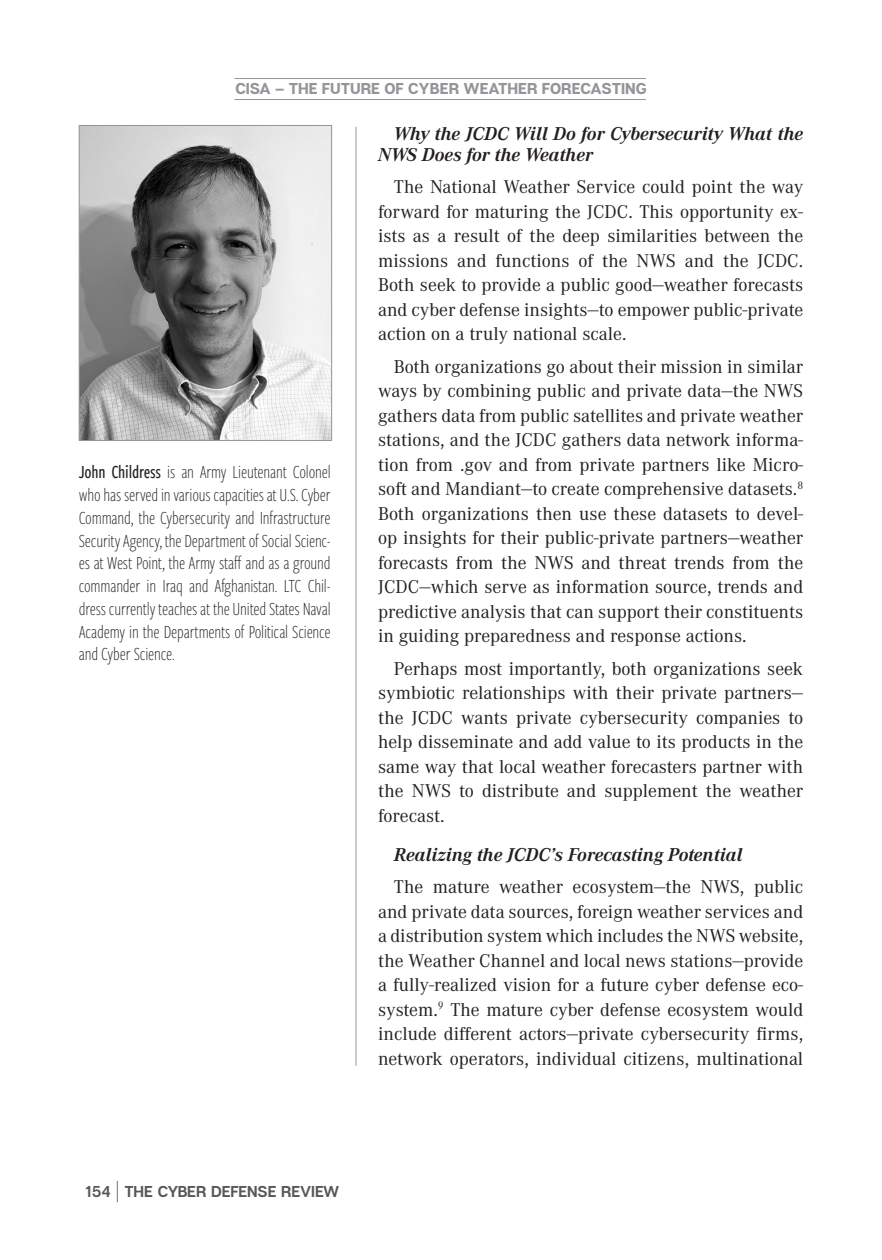
<style>
.page{position:relative;width:882px;height:1260px;background:#fff}
.page>*{position:absolute;margin:0;border:0;box-sizing:border-box;transform-origin:0 0}
.t1{font:19.25px/24.5px "Corporate A Pro";color:#231f20;text-align:justify}
.t2{font:300 19.25px/22.8px "Freight Sans Cmp Pro";letter-spacing:-.01em;color:#231f20;text-align:justify}
.t3{font:italic 700 19.25px/21px "Corporate A Pro";color:#231f20}
.t4{font:800 15.75px "Articulat CF";letter-spacing:-.005em;color:#939598}
.t5{font:700 15.75px "Articulat CF";letter-spacing:-.015em;color:#57585a}
.s1{font-weight:500}
.s2{font-family:"Bebas Neue";font-weight:300;font-size:29.75px;color:#231f20}
</style>
<div class="page">
<hr style="left:234px;top:78px;width:412px;height:1px;background:#939598">
<hr style="left:234px;top:99px;width:412px;height:1px;background:#939598">
<img style="left:81px;top:127px;width:249px;height:312px">
<div style="left:79px;top:125px;width:253px;height:316px;border:1px solid #939598"></div>
<hr style="left:356px;top:127px;width:1px;height:939px;background:#939598">
<p class="t4" style="left:235px;top:79px;width:413px">CISA – THE FUTURE OF CYBER WEATHER FORECASTING</p>
<p class="t3" style="left:378px;top:122px;width:427px;text-indent:16px">Why the JCDC Will Do for Cybersecurity What the<br>NWS Does for the Weather</p>
<p class="t1" style="left:378px;top:174px;width:427px;text-indent:16px">The National Weather Service could point the way forward for maturing the JCDC. This opportunity ex&shy;ists as a result of the deep similarities between the missions and functions of the NWS and the JCDC.<br>Both seek to provide a public good—weather forecasts and cyber defense insights—to empower public-private action on a truly national scale.</p>
<p class="t1" style="left:378px;top:353px;width:427px;text-indent:16px">Both organizations go about their mission in similar ways by combining public and private data—the NWS gathers data from public satellites and private weather stations, and the JCDC gathers data network informa&shy;tion from .gov and from private partners like Micro&shy;soft and Mandiant—to create comprehensive datasets.<sup>8<br></sup>Both organizations then use these datasets to devel&shy;op insights for their public-private partners—weather forecasts from the NWS and threat trends from the JCDC—which serve as information source, trends and predictive analysis that can support their constituents in guiding preparedness and response actions.</p>
<p class="t1" style="left:378px;top:655px;width:427px;text-indent:16px">Perhaps most importantly, both organizations seek symbiotic relationships with their private partners— the JCDC wants private cybersecurity companies to help disseminate and add value to its products in the same way that local weather forecasters partner with the NWS to distribute and supplement the weather forecast.</p>
<p class="t3" style="left:394px;top:843px;width:350px">Realizing the JCDC’s Forecasting Potential</p>
<p class="t1" style="left:378px;top:874px;width:427px;text-indent:16px">The mature weather ecosystem—the NWS, public and private data sources, foreign weather services and a distribution system which includes the NWS website, the Weather Channel and local news stations—provide a fully-realized vision for a future cyber defense eco&shy;system.<sup>9</sup> The mature cyber defense ecosystem would include different actors—private cybersecurity firms, network operators, individual citizens, multinational</p>
<p class="t2" style="left:79px;top:460px;width:254px"><span class="s1">John Childress</span> is an Army Lieutenant Colonel who has served in various capacities at U.S. Cyber Command, the Cybersecurity and Infrastructure Security Agency, the Department of Social Scienc&shy;es at West Point, the Army staff and as a ground commander in Iraq and Afghanistan. LTC Chil&shy;dress currently teaches at the United States Naval Academy in the Departments of Political Science and Cyber Science.</p>
<p class="t5" style="left:85px;top:1182px;width:256px">154 <span class="s2">|</span> THE CYBER DEFENSE REVIEW</p>
</div>
